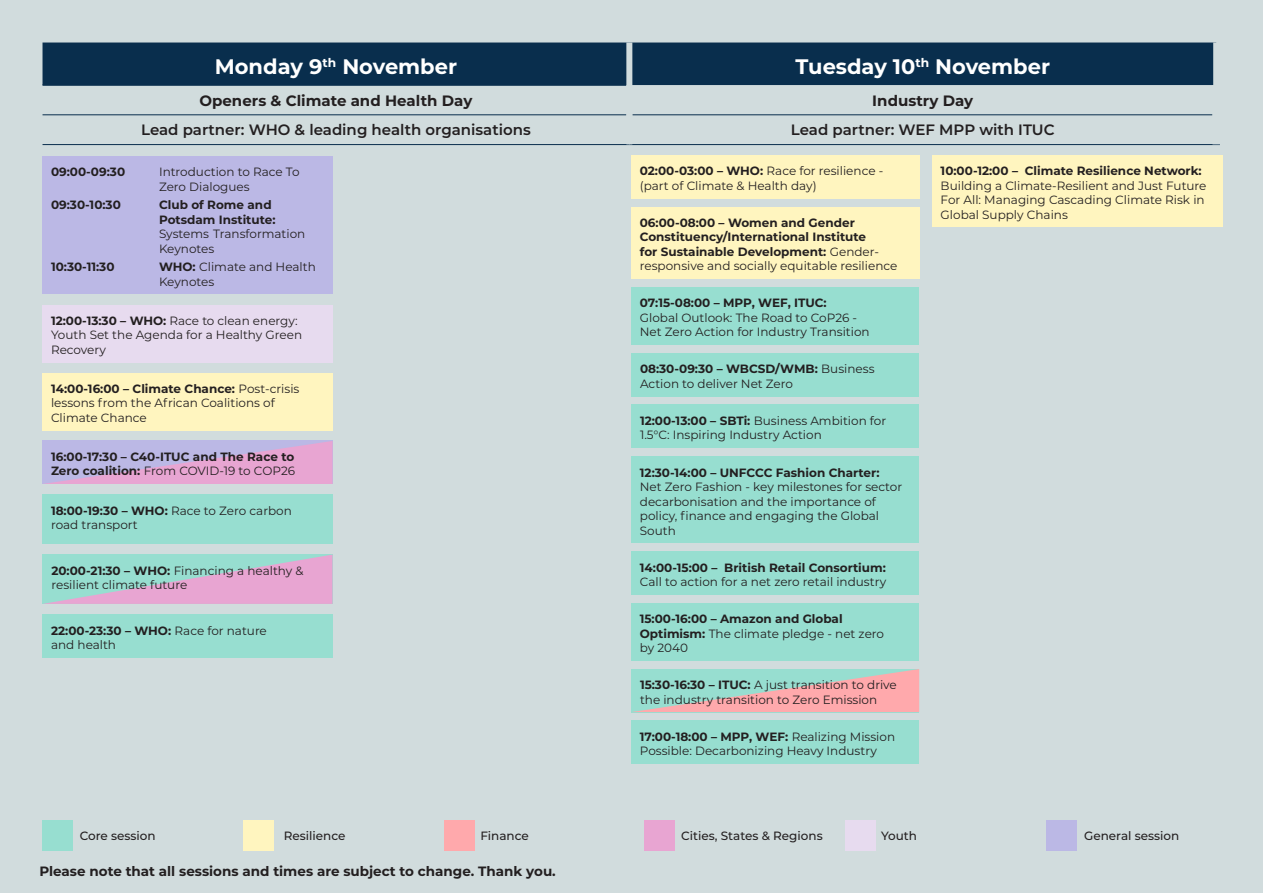
<style>
.page{position:relative;width:1263px;height:893px;background:#d1dcdd}
.page>*{position:absolute;margin:0;border:0;box-sizing:border-box;transform-origin:0 0}
.t1{font:700 21px "Montserrat";color:#fff}
.t2{font:600 15px "Montserrat";color:#231f20}
.t3{font:700 15px "Montserrat";color:#231f20}
.t4{font:700 13.5px "Montserrat";color:#231f20}
.t5{font:700 12.3px "Montserrat";color:#fff}
.t6{font:12px/14.4px "Montserrat";color:#231f20}
.t7{font:700 12px/14.4px "Montserrat";color:#231f20}
.t8{font:500 12px "Montserrat";color:#231f20}
.s1{font-weight:700}
.s2{font-weight:400}
</style>
<div class="page">
<div style="left:43px;top:43px;width:1170px;height:42px;background:#092e4d"></div>
<hr style="left:43px;top:84px;width:583px;height:2px;background:#092e4d">
<hr style="left:43px;top:115px;width:583px;height:1px;background:#092e4d">
<hr style="left:632px;top:115px;width:580px;height:1px;background:#092e4d">
<hr style="left:43px;top:144px;width:586px;height:1px;background:#092e4d">
<hr style="left:629px;top:144px;width:591px;height:1px;background:#092e4d">
<div style="left:626px;top:43px;width:6px;height:42px;background:#d1dcdd"></div>
<div style="left:631px;top:155px;width:288px;height:43px;background:#fff5bf"></div>
<div style="left:631px;top:207px;width:288px;height:72px;background:#fff5bf"></div>
<div style="left:43px;top:373px;width:290px;height:57px;background:#fff5bf"></div>
<div style="left:43px;top:305px;width:290px;height:57px;background:#e7dbef"></div>
<div style="left:43px;top:495px;width:290px;height:49px;background:#97ded0"></div>
<div style="left:43px;top:614px;width:290px;height:44px;background:#97ded0"></div>
<div style="left:43px;top:820px;width:30px;height:30px;background:#97ded0"></div>
<div style="left:243px;top:820px;width:31px;height:30px;background:#fff5bf"></div>
<div style="left:444px;top:820px;width:31px;height:30px;background:#ffa9ac"></div>
<div style="left:645px;top:820px;width:30px;height:30px;background:#e8a5d2"></div>
<div style="left:845px;top:820px;width:31px;height:30px;background:#e7dbef"></div>
<div style="left:1046px;top:820px;width:31px;height:30px;background:#bbb8e5"></div>
<div style="left:631px;top:287px;width:288px;height:57px;background:#97ded0"></div>
<div style="left:631px;top:353px;width:288px;height:43px;background:#97ded0"></div>
<div style="left:631px;top:603px;width:288px;height:57px;background:#97ded0"></div>
<div style="left:631px;top:405px;width:288px;height:43px;background:#97ded0"></div>
<div style="left:631px;top:457px;width:288px;height:86px;background:#97ded0"></div>
<div style="left:631px;top:552px;width:288px;height:43px;background:#97ded0"></div>
<div style="left:631px;top:721px;width:288px;height:43px;background:#97ded0"></div>
<div style="left:932px;top:155px;width:290px;height:72px;background:#fff5bf"></div>
<div style="left:43px;top:156px;width:290px;height:138px;background:#bbb8e5"></div>
<svg style="left:43px;top:441px;width:290px;height:43px;background:#d1aedb"></svg>
<svg style="left:43px;top:555px;width:290px;height:49px;background:#bfc1d0"></svg>
<svg style="left:631px;top:669px;width:288px;height:43px;background:#cac3be"></svg>
<p class="t5" style="left:323px;top:54px;width:15px">th</p>
<p class="t1" style="left:215px;top:51px;width:109px">Monday 9</p>
<p class="t1" style="left:342px;top:51px;width:116px">November</p>
<p class="t3" style="left:199px;top:89px;width:274px">Openers &amp; Climate and Health Day</p>
<p class="t7" style="left:51px;top:164px;width:76px">09:00-09:30</p>
<p class="t7" style="left:51px;top:197px;width:71px">09:30-10:30</p>
<p class="t7" style="left:51px;top:259px;width:65px">10:30-11:30</p>
<p class="t2" style="left:141px;top:119px;width:391px">Lead partner: WHO &amp; leading health organisations</p>
<p class="t6" style="left:159px;top:165px;width:142px">Introduction to Race To</p>
<p class="t6" style="left:159px;top:179px;width:92px">Zero Dialogues</p>
<p class="t7" style="left:159px;top:197px;width:114px">Club of Rome and</p>
<p class="t6" style="left:159px;top:212px;width:148px"><span class="s1">Potsdam Institute:<br></span>Systems Transformation<br>Keynotes</p>
<p class="t6" style="left:159px;top:259px;width:158px"><span class="s1">WHO:</span> Climate and Health</p>
<p class="t6" style="left:159px;top:274px;width:57px">Keynotes</p>
<p class="t6" style="left:51px;top:313px;width:253px"><span class="s1">12:00-13:30 – WHO:</span> Race to clean energy:<br>Youth Set the Agenda for a Healthy Green<br>Recovery</p>
<p class="t6" style="left:51px;top:381px;width:250px"><span class="s1">14:00-16:00 – Climate Chance:</span> Post-crisis lessons from the African Coalitions of<br>Climate Chance</p>
<p class="t7" style="left:51px;top:449px;width:246px">16:00-17:30 – C40-ITUC and The Race to<br>Zero coalition: <span class="s2">From COVID-19 to COP26</span></p>
<p class="t6" style="left:51px;top:503px;width:242px"><span class="s1">18:00-19:30 – WHO:</span> Race to Zero carbon road transport</p>
<p class="t6" style="left:51px;top:563px;width:254px"><span class="s1">20:00-21:30 – WHO:</span> Financing a healthy &amp; resilient climate future</p>
<p class="t6" style="left:51px;top:623px;width:217px"><span class="s1">22:00-23:30 – WHO:</span> Race for nature and health</p>
<p class="t8" style="left:80px;top:827px;width:77px">Core session</p>
<p class="t8" style="left:284px;top:827px;width:63px">Resilience</p>
<p class="t8" style="left:480px;top:827px;width:50px">Finance</p>
<p class="t4" style="left:39px;top:862px;width:518px">Please note that all sessions and times are subject to change. Thank you.</p>
<p class="t5" style="left:915px;top:54px;width:15px">th</p>
<p class="t1" style="left:795px;top:51px;width:121px">Tuesday 10</p>
<p class="t1" style="left:935px;top:51px;width:116px">November</p>
<p class="t3" style="left:872px;top:89px;width:102px">Industry Day</p>
<p class="t2" style="left:791px;top:119px;width:265px">Lead partner: WEF MPP with ITUC</p>
<p class="t6" style="left:640px;top:163px;width:245px"><span class="s1">02:00-03:00 – WHO:</span> Race for resilience - (part of Climate &amp; Health day(</p>
<p class="t7" style="left:640px;top:215px;width:228px">06:00-08:00 – Women and Gender<br>Constituency/International Institute</p>
<p class="t6" style="left:640px;top:258px;width:259px">responsive and socially equitable resilience</p>
<p class="t7" style="left:640px;top:244px;width:241px">for Sustainable Development: <span class="s2">Gender-</span></p>
<p class="t6" style="left:640px;top:295px;width:231px"><span class="s1">07:15-08:00 – MPP, WEF, ITUC:<br></span>Global Outlook: The Road to CoP26 -<br>Net Zero Action for Industry Transition</p>
<p class="t6" style="left:640px;top:361px;width:236px"><span class="s1">08:30-09:30 – WBCSD/WMB:</span> Business<br>Action to deliver Net Zero</p>
<p class="t6" style="left:640px;top:413px;width:248px"><span class="s1">12:00-13:00 – SBTi:</span> Business Ambition for<br>1.5°C: Inspiring Industry Action</p>
<p class="t6" style="left:640px;top:465px;width:264px"><span class="s1">12:30-14:00 – UNFCCC Fashion Charter:<br></span>Net Zero Fashion - key milestones for sector decarbonisation and the importance of policy, finance and engaging the Global South</p>
<p class="t7" style="left:724px;top:560px;width:163px">British Retail Consortium:</p>
<p class="t6" style="left:640px;top:560px;width:248px"><span class="s1">14:00-15:00 –<br></span>Call to action for a net zero retail industry</p>
<p class="t7" style="left:640px;top:611px;width:246px">15:00-16:00 – Amazon and Global<br>Optimism: <span class="s2">The climate pledge - net zero by 2040</span></p>
<p class="t6" style="left:640px;top:677px;width:258px"><span class="s1">15:30-16:30 – ITUC</span> A<span class="s1">:</span> just transition to drive the industry transition to Zero Emission</p>
<p class="t6" style="left:640px;top:729px;width:257px"><span class="s1">17:00-18:00 – MPP, WEF:</span> Realizing Mission<br>Possible: Decarbonizing Heavy Industry</p>
<p class="t7" style="left:1025px;top:163px;width:178px">Climate Resilience Network:</p>
<p class="t6" style="left:941px;top:163px;width:267px"><span class="s1">10:00-12:00 –<br></span>Building a Climate-Resilient and Just Future<br>For All: Managing Cascading Climate Risk in<br>Global Supply Chains</p>
<p class="t8" style="left:681px;top:827px;width:143px">Cities, States &amp; Regions</p>
<p class="t8" style="left:881px;top:827px;width:37px">Youth</p>
<p class="t8" style="left:1084px;top:827px;width:97px">General session</p>
</div>
